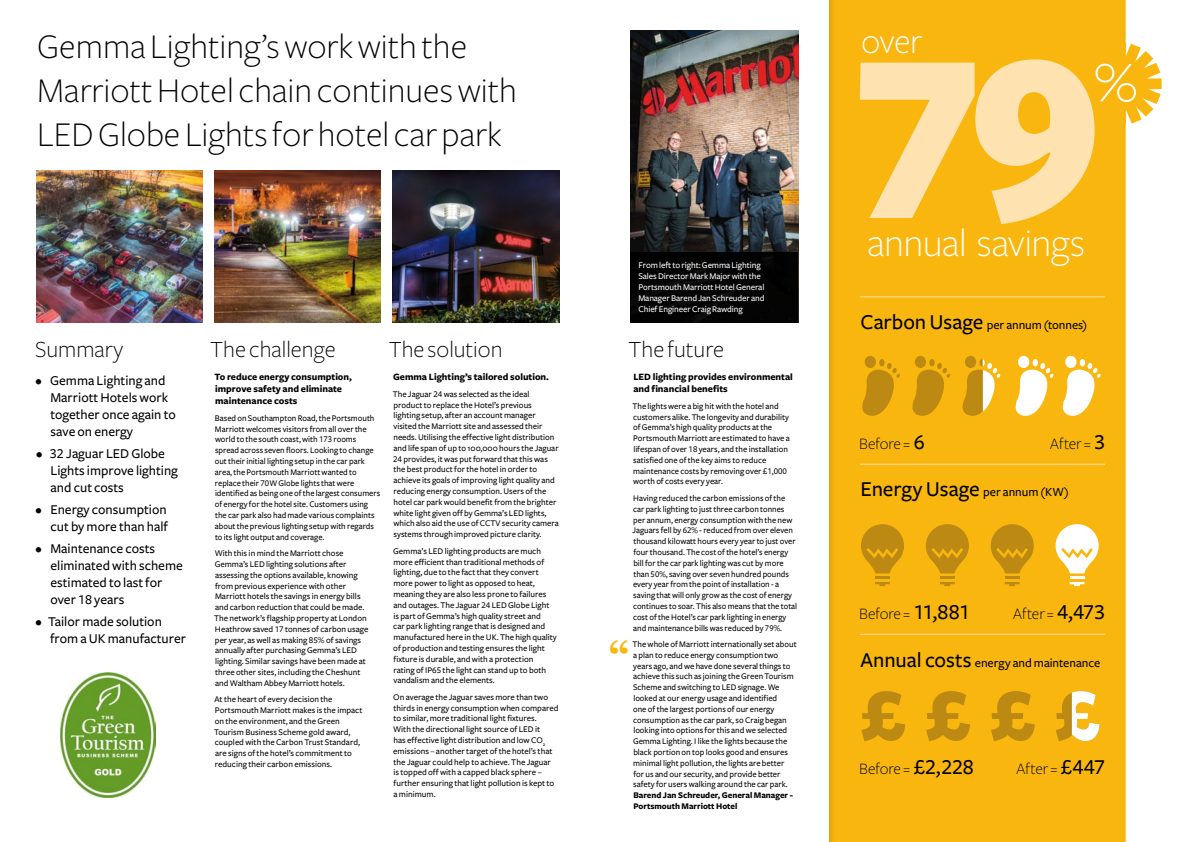
<style>
.page{position:relative;width:1191px;height:842px;background:#fff}
.page>*{position:absolute;margin:0;border:0;box-sizing:border-box;transform-origin:0 0}
.t1{font:252.7px "Freight Sans Black SC";color:#fee2af}
.t2{font:900 76.3px "Freight Sans";color:#946e14}
.t3{font:300 56.9px "Freight Sans";color:#fff}
.t4{font:300 40.4px "Freight Sans";letter-spacing:-.01em;color:#fff}
.t5{font:700 40px "Georgia";color:#f9b60f}
.t6{font:300 36.2px "Freight Sans";color:#fff}
.t7{font:300 36px/44px "Freight Sans";color:#000}
.t8{font:300 24px "Freight Sans";color:#000}
.t9{font:300 16.5px "Freight Sans";letter-spacing:-.01em;color:#000}
.t10{font:500 14px/16.8px "Freight Sans";color:#000}
.t11{font:500 12.8px "Freight Sans";color:#000}
.t12{font:700 10px/12px "Freight Sans";color:#000}
.t13{font:500 9.1px/10.9px "Freight Sans";letter-spacing:-.01em;color:#fff}
.t14{font:500 9px/10.8px "Freight Sans";color:#000}
.t15{font:700 9px/10.8px "Freight Sans";color:#000}
.s1{font-family:"Freight Sans Medium SC";font-weight:400}
.s2{font-size:22px}
.s3{font-family:"Freight Sans Medium SC";font-weight:400;font-size:22px}
</style>
<div class="page">
<div style="left:827px;top:0;width:298px;height:842px;background:#f9b60f"></div>
<img style="left:393px;top:170px;width:166px;height:153px">
<img style="left:214px;top:170px;width:167px;height:153px">
<img style="left:36px;top:170px;width:166px;height:153px">
<svg style="left:1125px;top:43px;width:36px;height:82px"></svg>
<img style="left:630px;top:30px;width:168px;height:222px">
<svg style="left:864px;top:356px;width:12px;height:12px"></svg>
<svg style="left:862px;top:359px;width:38px;height:57px"></svg>
<svg style="left:914px;top:356px;width:12px;height:12px"></svg>
<svg style="left:912px;top:359px;width:38px;height:57px"></svg>
<div style="left:965px;top:356px;width:11px;height:12px;background:#bc8a12;border-radius:50%"></div>
<div style="left:1065px;top:356px;width:11px;height:12px;background:#fff;border-radius:50%"></div>
<div style="left:1079px;top:359px;width:6px;height:7px;background:#fff;border-radius:50%"></div>
<svg style="left:1062px;top:363px;width:38px;height:53px"></svg>
<svg style="left:861px;top:524px;width:43px;height:62px"></svg>
<svg style="left:925px;top:524px;width:44px;height:62px"></svg>
<svg style="left:990px;top:524px;width:43px;height:62px"></svg>
<svg style="left:1055px;top:524px;width:43px;height:62px"></svg>
<hr style="left:860px;top:464px;width:245px;height:1px;background:#fedb99">
<hr style="left:860px;top:634px;width:245px;height:1px;background:#fedb99">
<hr style="left:860px;top:296px;width:245px;height:1px;background:#fedb99">
<svg style="left:1055px;top:691px;width:44px;height:50px"></svg>
<div style="left:1018px;top:356px;width:11px;height:12px;background:#fff;border-radius:50%"></div>
<div style="left:1032px;top:359px;width:6px;height:7px;background:#fff;border-radius:50%"></div>
<svg style="left:1015px;top:363px;width:38px;height:53px"></svg>
<svg style="left:962px;top:359px;width:38px;height:57px"></svg>
<div style="left:630px;top:252px;width:168px;height:71px;background:#000"></div>
<img style="left:60px;top:673px;width:95px;height:125px">
<h3 class="t7" style="left:37px;top:25px;width:481px">Gemma Lighting’s work with the<br>Marriott Hotel chain continues with<br>LED Globe Lights for hotel car park</h3>
<h3 class="t8" style="left:35px;top:336px;width:90px">Summary</h3>
<h3 class="t10" style="left:50px;top:372px;width:127px;text-indent:-15px">• Gemma Lighting and<br>MarriottHotelswork together once again to save on energy</h3>
<h3 class="t10" style="left:50px;top:445px;width:129px;text-indent:-14px"><span class="s1">• 32</span> Jaguar LEDGlobe<br>Lights improve lighting and cut costs</h3>
<h3 class="t10" style="left:35px;top:501px;width:134px;text-align:right">• Energy consumption cut bymore than half</h3>
<h3 class="t10" style="left:51px;top:541px;width:134px;text-indent:-15px">• Maintenance costs eliminatedwith scheme estimated to lastfor over <span class="s1">18</span> years</h3>
<h3 class="t10" style="left:50px;top:614px;width:137px;text-indent:-15px">• Tailormade solution fromaUKmanufacturer</h3>
<h3 class="t8" style="left:210px;top:336px;width:127px">The challenge</h3>
<p class="t12" style="left:214px;top:371px;width:139px">To reduce energy consumption, improve safety and eliminate maintenance costs</p>
<p class="t14" style="left:215px;top:413px;width:167px">Based on Southampton Road,the Portsmouth Marriottwelcomes visitors fromall overthe world to the south coast,with <span class="s1">173</span> rooms spread across seven floors. Looking to change outtheirinitial lighting setup in the car park area,the PortsmouthMarriottwanted to replace their <span class="s1">70</span>W Globe lights thatwere identified as being one ofthe largest consumers of energy forthe hotel site. Customers using the car park also hadmade various complaints aboutthe previous lighting setupwith regards to its light output and coverage.</p>
<p class="t14" style="left:214px;top:548px;width:156px">With this inmind theMarriott chose Gemma’s LEDlighting solutions after assessing the options available, knowing fromprevious experiencewith other Marriott hotels the savings in energy bills and carbon reduction that could bemade.<br>The network’s flagship property at London Heathrowsaved <span class="s1">17</span> tonnes of carbon usage per year, aswell asmaking <span class="s1">85</span>% of savings annually after purchasingGemma’s LED lighting. Similar savings have beenmade at three other sites, including the Cheshunt and WalthamAbbeyMarriott hotels.</p>
<p class="t14" style="left:214px;top:694px;width:150px">Atthe heart of every decision the PortsmouthMarriottmakes is the impact on the environment, and theGreen TourismBusiness Scheme gold award, coupledwith the Carbon Trust Standard, are signs ofthe hotel’s commitmentto reducing their carbon emissions.</p>
<h3 class="t8" style="left:389px;top:336px;width:115px">The solution</h3>
<p class="t12" style="left:393px;top:371px;width:157px">Gemma Lighting’s tailored solution.</p>
<p class="t14" style="left:393px;top:389px;width:168px">The Jaguar <span class="s1">24</span>was selected as the ideal productto replace theHotel’s previous lighting setup, after an accountmanager visited theMarriott site and assessed their needs.Utilising the effective light distribution and life span of up to 100,000 hours the Jaguar <span class="s1">24</span> provides, itwas putforward thatthiswas the best productforthe hotel in orderto achieve its goals ofimproving light quality and reducing energy consumption.Users ofthe hotel car parkwould benefitfromthe brighter white light given off byGemma’s LEDlights, which also aid the use of CCTV security camera systems through improved picture clarity.</p>
<p class="t14" style="left:393px;top:545px;width:165px">Gemma’s LEDlighting products aremuch more efficientthan traditionalmethods of lighting, due to the factthatthey convert more powerto light as opposed to heat, meaning they are also less prone to failures and outages. The Jaguar <span class="s1">24</span> LEDGlobe Light is part ofGemma’s high quality street and<br>car park lighting range thatis designed and manufactured here in theUK. The high quality of production and testing ensures the light fixture is durable, andwith a protection<br>rating ofIP<span class="s1">65</span> the light can stand up to both vandalismand the elements.</p>
<p class="t14" style="left:393px;top:692px;width:167px">On average the Jaguar savesmore than two thirds in energy consumptionwhen compared to similar,more traditional lightfixtures.<br>With the directional light source of LEDit<br>has effective light distribution and lowCO<sub>2 </sub>emissions – anothertarget ofthe hotel’s that the Jaguar could help to achieve. The Jaguar is topped offwith a capped black sphere – further ensuring thatlight pollution is keptto aminimum.</p>
<p class="t13" style="left:638px;top:260px;width:128px">Fromleftto right:Gemma Lighting SalesDirectorMarkMajorwith the PortsmouthMarriottHotelGeneral ManagerBarend Jan Schreuder and Chief EngineerCraigRawding</p>
<h3 class="t8" style="left:628px;top:336px;width:97px">The future</h3>
<p class="t12" style="left:633px;top:371px;width:161px">LED lighting provides environmental and financial benefits</p>
<p class="t14" style="left:632px;top:401px;width:159px">The lightswere a big hitwith the hotel and customers alike. The longevity and durability ofGemma’s high quality products atthe PortsmouthMarriott are estimated to have a lifespan of over <span class="s1">18</span> years, and the installation satisfied one ofthe key aims to reduce maintenance costs by removing over £<span class="s1">1,000 </span>worth of costs every year.</p>
<p class="t14" style="left:632px;top:493px;width:166px">Having reduced the carbon emissions ofthe car park lighting to justthree carbon tonnes per annum, energy consumptionwith the new Jaguars fell by <span class="s1">62</span>% -reduced fromover eleven thousand kilowatt hours every yearto just over fourthousand. The cost ofthe hotel’s energy billforthe car park lightingwas cut bymore than <span class="s1">50</span>%, saving over seven hundred pounds every yearfromthe point ofinstallation - a saving thatwill only growas the cost of energy continues to soar. This alsomeans thatthe total cost oftheHotel’s car park lighting in energy andmaintenance billswas reduced by <span class="s1">79</span>%.</p>
<p class="t14" style="left:632px;top:639px;width:166px">Thewhole ofMarriottinternationally set about a plan to reduce energy consumption two years ago, andwe have done severalthings to achieve this such as joining theGreen Tourism Scheme and switching to LEDsignage. We looked at our energy usage and identified<br>one ofthe largest portions of our energy consumption as the car park, so Craig began looking into options forthis andwe selected Gemma Lighting. I like the lights because the black portion on top looks good and ensures minimal light pollution,the lights are better for us and our security, and provide better safety for userswalking around the car park.</p>
<p class="t15" style="left:633px;top:790px;width:161px">Barend Jan Schreuder, General Manager -<br>Portsmouth Marriott Hotel</p>
<h3 class="t5" style="left:609px;top:631px;width:22px">“</h3>
<h3 class="t6" style="left:861px;top:22px;width:62px">over</h3>
<h1 class="t1" style="left:853px;top:2px;width:246px">79</h1>
<h3 class="t3" style="left:1094px;top:52px;width:44px">%</h3>
<h3 class="t4" style="left:867px;top:221px;width:219px">annual savings</h3>
<h3 class="t11" style="left:860px;top:318px;width:228px"><span class="s2">Carbon Usage</span> per annum (tonnes)</h3>
<h3 class="t9" style="left:859px;top:435px;width:67px">Before = <span class="s3">6</span></h3>
<h3 class="t9" style="left:1049px;top:435px;width:57px">After = <span class="s3">3</span></h3>
<h3 class="t11" style="left:860px;top:484px;width:210px"><span class="s2">EnergyUsage</span> per annum(KW)</h3>
<h3 class="t9" style="left:859px;top:605px;width:113px">Before = <span class="s3">11,881</span></h3>
<h3 class="t9" style="left:1012px;top:605px;width:94px">After = <span class="s3">4,473</span></h3>
<h3 class="t11" style="left:860px;top:656px;width:241px"><span class="s2">Annual costs</span> energy andmaintenance</h3>
<h2 class="t2" style="left:860px;top:675px;width:177px">£££</h2>
<h3 class="t9" style="left:859px;top:760px;width:116px">Before = <span class="s3">£2,228</span></h3>
<h3 class="t9" style="left:1016px;top:760px;width:90px">After = <span class="s3">£447</span></h3>
</div>
